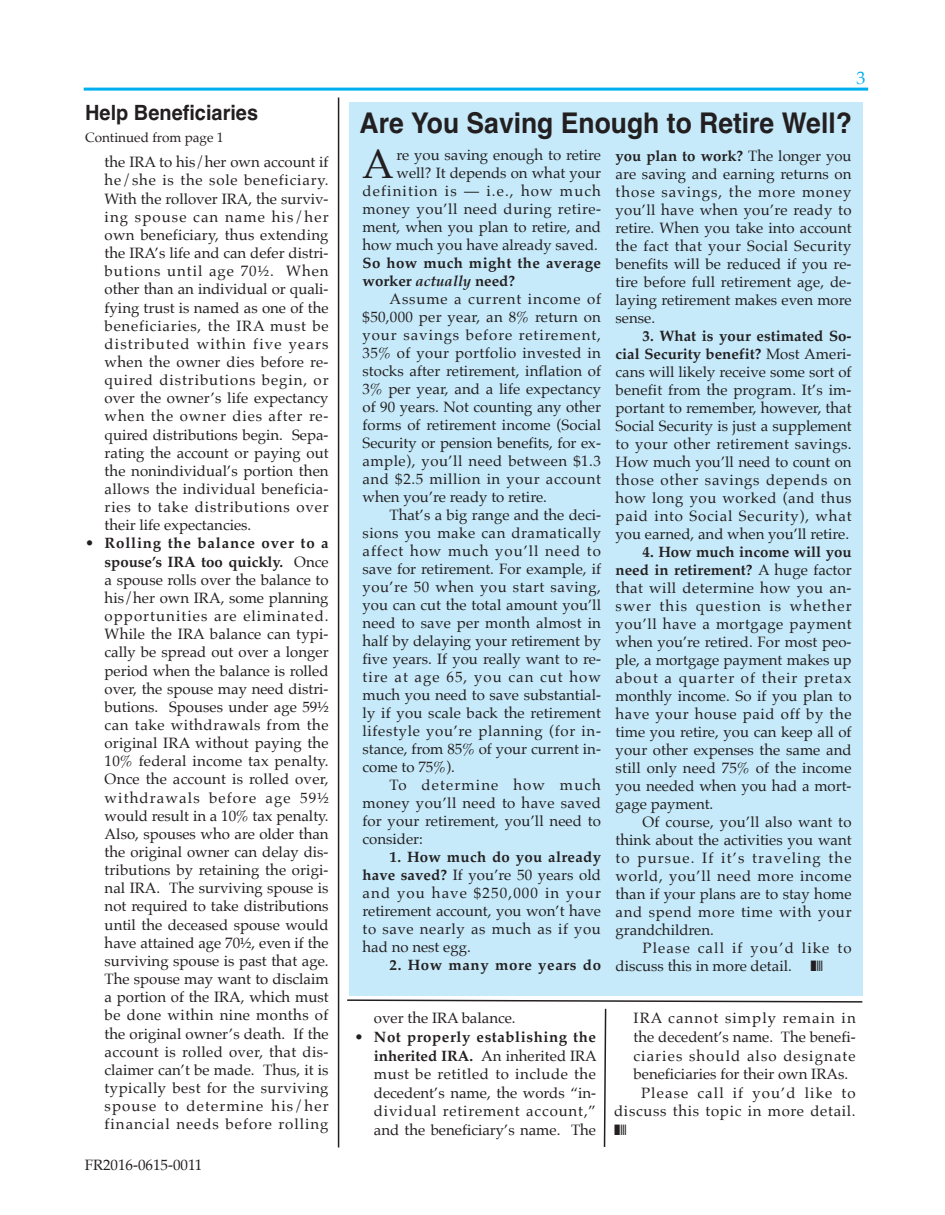
<style>
.page{position:relative;width:945px;height:1215px;background:#fff}
.page>*{position:absolute;margin:0;border:0;box-sizing:border-box;transform-origin:0 0}
.t1{font:40.95px "Palatino";color:#231f20}
.t2{font:700 28.5px "Helvetica";color:#231f20;scale:.93 1}
.t3{font:700 21px "Helvetica";color:#231f20;scale:.95 1}
.t4{font:18px "Palatino";color:#00aeef}
.t5{font:15px/18px "Palatino";color:#231f20;text-align:justify}
.t6{font:700 15px/18px "Palatino";letter-spacing:.03em;color:#231f20}
.t7{font:15px "Palatino";letter-spacing:.07em;color:#231f20}
.t8{font:15px "Palatino";letter-spacing:.045em;color:#231f20}
.t9{font:15px "Palatino";letter-spacing:.075em;color:#231f20}
.t10{font:13.5px "Palatino";color:#231f20}
.s1{font-weight:700}
.s2{font-style:italic}
</style>
<div class="page">
<hr style="left:338px;top:98px;width:1px;height:1050px;background:#231f20">
<hr style="left:84px;top:88px;width:784px;height:3px;background:#00aeef">
<div style="left:350px;top:102px;width:513px;height:894px;background:#c6eafa"></div>
<svg style="left:347px;top:999px;width:516px;height:148px"></svg>
<h3 class="t3" style="left:85px;top:100px;width:184px">Help Beneficiaries</h3>
<p class="t5" style="left:105px;top:154px;width:226px">the IRA to his/her own account if he/she is the sole beneficiary.<br>With the rollover IRA, the surviv&shy;ing spouse can name his/her own beneficiary, thus extending the IRA’s life and can defer distri&shy;butions until age 70½. When other than an individual or quali&shy;fying trust is named as one of the beneficiaries, the IRA must be distributed within five years when the owner dies before re&shy;quired distributions begin, or over the owner’s life expectancy when the owner dies after re&shy;quired distributions begin. Sepa&shy;rating the account or paying out the nonindividual’s portion then allows the individual beneficia&shy;ries to take distributions over their life expectancies.</p>
<p class="t5" style="left:105px;top:535px;width:226px;text-indent:-19px">• <span class="s1">Rolling the balance over to a spouse’s IRA too quickly.</span> Once a spouse rolls over the balance to his/her own IRA, some planning opportunities are eliminated.<br>While the IRA balance can typi&shy;cally be spread out over a longer period when the balance is rolled over, the spouse may need distri&shy;butions. Spouses under age 59½ can take withdrawals from the original IRA without paying the 10% federal income tax penalty.<br>Once the account is rolled over, withdrawals before age 59½ would result in a 10% tax penalty.<br>Also, spouses who are older than the original owner can delay dis&shy;tributions by retaining the origi&shy;nal IRA. The surviving spouse is not required to take distributions until the deceased spouse would have attained age 70½, even if the surviving spouse is past that age.<br>The spouse may want to disclaim a portion of the IRA, which must be done within nine months of the original owner’s death. If the account is rolled over, that dis&shy;claimer can’t be made. Thus, it is typically best for the surviving spouse to determine his/her financial needs before rolling</p>
<p class="t10" style="left:85px;top:131px;width:140px">Continued from page 1</p>
<p class="t5" style="left:85px;top:1157px;width:119px">FR2016-0615-0011</p>
<p class="t4" style="left:856px;top:69px;width:10px">3</p>
<h2 class="t2" style="left:360px;top:107px;width:531px">Are You Saving Enough to Retire Well?</h2>
<h1 class="t1" style="left:362px;top:144px;width:33px">A</h1>
<p class="t5" style="left:363px;top:147px;width:240px;text-align:right">re you saving enough to retire well? It depends on what your definition is — i.e., how much money you’ll need during retire&shy;ment, when you plan to retire, and how much you have already saved.</p>
<p class="t6" style="left:363px;top:255px;width:240px">So how much might the average worker <span class="s2">actually</span> need?</p>
<p class="t5" style="left:363px;top:291px;width:240px;text-indent:27px">Assume a current income of $50,000 per year, an 8% return on your savings before retirement, 35% of your portfolio invested in stocks after retirement, inflation of 3% per year, and a life expectancy of 90 years. Not counting any other forms of retirement income (Social Security or pension benefits, for ex&shy;ample), you’ll need between $1.3 and $2.5 million in your account when you’re ready to retire.</p>
<p class="t5" style="left:363px;top:507px;width:240px;text-indent:27px">That’s a big range and the deci&shy;sions you make can dramatically affect how much you’ll need to save for retirement. For example, if you’re 50 when you start saving, you can cut the total amount you’ll need to save per month almost in half by delaying your retirement by five years. If you really want to re&shy;tire at age 65, you can cut how much you need to save substantial&shy;ly if you scale back the retirement lifestyle you’re planning (for in&shy;stance, from 85% of your current in&shy;come to 75%).</p>
<p class="t5" style="left:363px;top:777px;width:240px;text-indent:27px">To determine how much money you’ll need to have saved for your retirement, you’ll need to consider:</p>
<p class="t5" style="left:363px;top:849px;width:240px;text-indent:27px"><span class="s1">1. How much do you already have saved?</span> If you’re 50 years old and you have $250,000 in your retirement account, you won’t have to save nearly as much as if you had no nest egg.</p>
<p class="t6" style="left:390px;top:957px;width:213px">2. How many more years do</p>
<p class="t5" style="left:616px;top:148px;width:238px"><span class="s1">you plan to work?</span> The longer you are saving and earning returns on those savings, the more money you’ll have when you’re ready to retire. When you take into account the fact that your Social Security benefits will be reduced if you re&shy;tire before full retirement age, de&shy;laying retirement makes even more sense.</p>
<p class="t5" style="left:616px;top:328px;width:238px;text-indent:27px"><span class="s1">3. What is your estimated So&shy;cial Security benefit?</span> Most Ameri&shy;cans will likely receive some sort of benefit from the program. It’s im&shy;portant to remember, however, that Social Security is just a supplement to your other retirement savings.<br>How much you’ll need to count on those other savings depends on how long you worked (and thus paid into Social Security), what you earned, and when you’ll retire.</p>
<p class="t5" style="left:616px;top:544px;width:238px;text-indent:27px"><span class="s1">4. How much income will you need in retirement?</span> A huge factor that will determine how you an&shy;swer this question is whether you’ll have a mortgage payment when you’re retired. For most peo&shy;ple, a mortgage payment makes up about a quarter of their pretax monthly income. So if you plan to have your house paid off by the time you retire, you can keep all of your other expenses the same and still only need 75% of the income you needed when you had a mort&shy;gage payment.</p>
<p class="t5" style="left:616px;top:814px;width:238px;text-indent:27px">Of course, you’ll also want to think about the activities you want to pursue. If it’s traveling the world, you’ll need more income than if your plans are to stay home and spend more time with your grandchildren.</p>
<p class="t5" style="left:616px;top:940px;width:238px;text-indent:27px">Please call if you’d like to discuss this in more detail.</p>
<p class="t5" style="left:374px;top:1010px;width:143px">over the IRA balance.</p>
<p class="t5" style="left:374px;top:1029px;width:225px;line-height:18.6px;text-indent:-19px">• <span class="s1">Not properly establishing the inherited IRA.</span> An inherited IRA must be retitled to include the decedent’s name, the words “in&shy;dividual retirement account,” and the beneficiary’s name. The</p>
<p class="t7" style="left:634px;top:1011px;width:224px">IRA cannot simply remain in</p>
<p class="t5" style="left:634px;top:1029px;width:224px">the decedent’s name. The benefi-</p>
<p class="t7" style="left:634px;top:1048px;width:224px">ciaries should also designate</p>
<p class="t5" style="left:634px;top:1066px;width:216px">beneficiaries for their own IRAs.</p>
<p class="t9" style="left:641px;top:1086px;width:216px">Please call if you’d like to</p>
<p class="t8" style="left:614px;top:1104px;width:243px">discuss this topic in more detail.</p>
</div>
